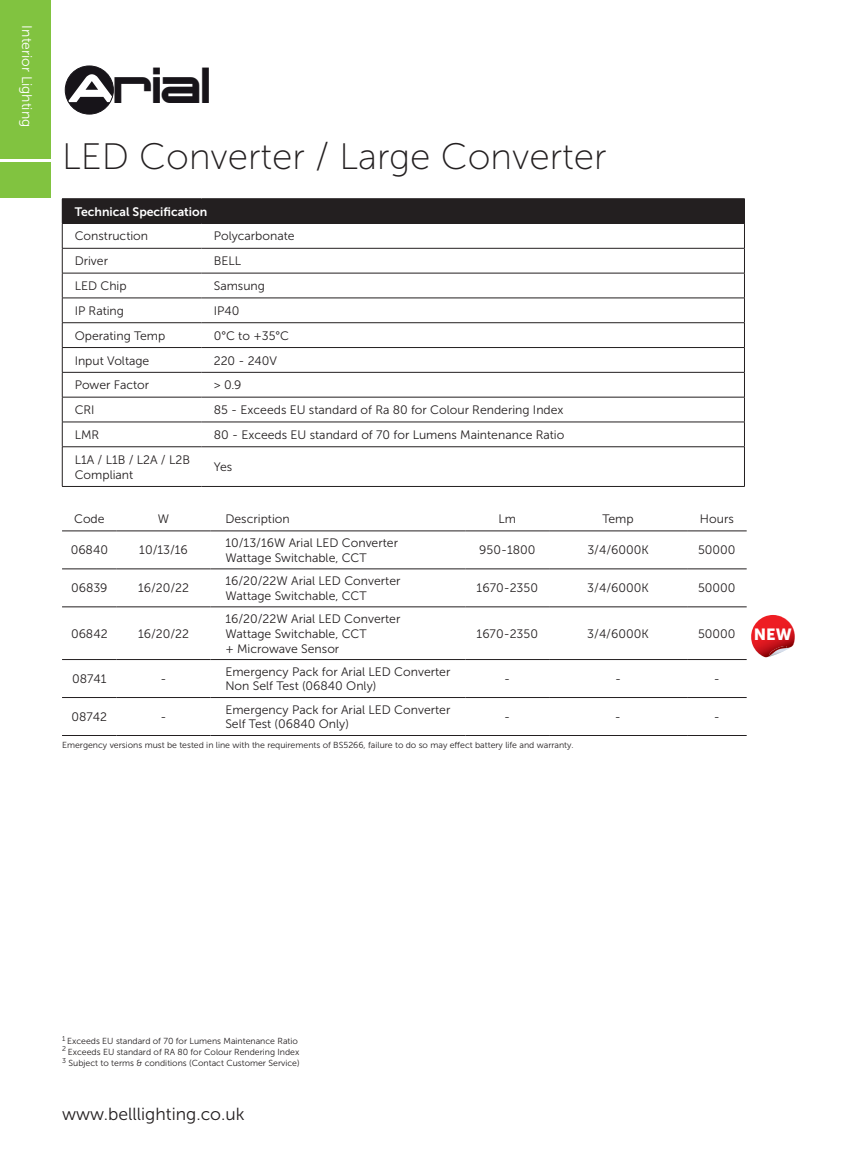
<style>
.page{position:relative;width:844px;height:1166px;background:#fff}
.page>*{position:absolute;margin:0;border:0;box-sizing:border-box;transform-origin:0 0}
.t1{font:700 46.9px "Changeling Neo";color:#171419}
.t2{font:36.75px "Museo Sans 100";color:#231f20}
.t3{font:17.5px "Museo Sans 300";color:#231f20}
.t4{font:16.1px "Museo Sans 900";color:#fff}
.t5{font:14px "Museo Sans 300";color:#fff}
.t6{font:12.25px/14.7px "Museo Sans 300";color:#231f20}
.t7{font:12.25px "Museo Sans 700";color:#fff}
.t8{font:8.75px/10.5px "Museo Sans 300";color:#231f20}
</style>
<div class="page">
<div style="left:0;top:0;width:50px;height:158px;background:#81c340"></div>
<div style="left:0;top:162px;width:50px;height:36px;background:#81c340"></div>
<div style="left:65px;top:66px;width:48px;height:48px;background:#171419;border-radius:50%"></div>
<svg style="left:67px;top:74px;width:46px;height:28px"></svg>
<div style="left:65px;top:66px;width:48px;height:48px;border:1px solid #171419;border-radius:50%"></div>
<div style="left:62px;top:199px;width:682px;height:24px;background:#231f20"></div>
<svg style="left:63px;top:247px;width:681px;height:239px"></svg>
<hr style="left:62px;top:198px;width:139px;height:1px;background:#231f20">
<hr style="left:201px;top:198px;width:543px;height:1px;background:#231f20">
<hr style="left:62px;top:223px;width:139px;height:1px;background:#231f20">
<hr style="left:201px;top:223px;width:543px;height:1px;background:#231f20">
<hr style="left:62px;top:248px;width:139px;height:1px;background:#231f20">
<hr style="left:201px;top:248px;width:543px;height:1px;background:#231f20">
<hr style="left:62px;top:273px;width:139px;height:1px;background:#231f20">
<hr style="left:201px;top:273px;width:543px;height:1px;background:#231f20">
<hr style="left:62px;top:298px;width:139px;height:1px;background:#231f20">
<hr style="left:201px;top:298px;width:543px;height:1px;background:#231f20">
<hr style="left:62px;top:322px;width:139px;height:1px;background:#231f20">
<hr style="left:201px;top:322px;width:543px;height:1px;background:#231f20">
<hr style="left:62px;top:347px;width:139px;height:1px;background:#231f20">
<hr style="left:201px;top:347px;width:543px;height:1px;background:#231f20">
<hr style="left:62px;top:372px;width:139px;height:1px;background:#231f20">
<hr style="left:201px;top:372px;width:543px;height:1px;background:#231f20">
<hr style="left:62px;top:397px;width:139px;height:1px;background:#231f20">
<hr style="left:201px;top:397px;width:543px;height:1px;background:#231f20">
<hr style="left:62px;top:422px;width:139px;height:1px;background:#231f20">
<svg style="left:62px;top:224px;width:1px;height:222px"></svg>
<hr style="left:201px;top:422px;width:543px;height:1px;background:#231f20">
<svg style="left:744px;top:199px;width:1px;height:247px"></svg>
<hr style="left:62px;top:446px;width:139px;height:1px;background:#231f20">
<hr style="left:62px;top:447px;width:1px;height:39px;background:#231f20">
<hr style="left:201px;top:446px;width:543px;height:1px;background:#231f20">
<hr style="left:744px;top:447px;width:1px;height:39px;background:#231f20">
<hr style="left:62px;top:486px;width:139px;height:1px;background:#231f20">
<hr style="left:201px;top:486px;width:543px;height:1px;background:#231f20">
<hr style="left:62px;top:530px;width:55px;height:1px;background:#231f20">
<hr style="left:117px;top:530px;width:93px;height:1px;background:#231f20">
<hr style="left:210px;top:530px;width:255px;height:1px;background:#231f20">
<hr style="left:465px;top:530px;width:84px;height:1px;background:#231f20">
<hr style="left:549px;top:530px;width:138px;height:1px;background:#231f20">
<hr style="left:687px;top:530px;width:59px;height:1px;background:#231f20">
<hr style="left:62px;top:568px;width:55px;height:1px;background:#231f20">
<hr style="left:117px;top:568px;width:93px;height:1px;background:#231f20">
<hr style="left:210px;top:568px;width:255px;height:1px;background:#231f20">
<hr style="left:465px;top:568px;width:84px;height:1px;background:#231f20">
<hr style="left:549px;top:568px;width:138px;height:1px;background:#231f20">
<hr style="left:687px;top:568px;width:59px;height:1px;background:#231f20">
<hr style="left:62px;top:606px;width:55px;height:1px;background:#231f20">
<hr style="left:117px;top:606px;width:93px;height:1px;background:#231f20">
<hr style="left:210px;top:606px;width:255px;height:1px;background:#231f20">
<hr style="left:465px;top:606px;width:84px;height:1px;background:#231f20">
<hr style="left:549px;top:606px;width:138px;height:1px;background:#231f20">
<hr style="left:687px;top:606px;width:59px;height:1px;background:#231f20">
<hr style="left:62px;top:659px;width:55px;height:1px;background:#231f20">
<hr style="left:117px;top:659px;width:93px;height:1px;background:#231f20">
<hr style="left:210px;top:659px;width:255px;height:1px;background:#231f20">
<hr style="left:465px;top:659px;width:84px;height:1px;background:#231f20">
<hr style="left:549px;top:659px;width:138px;height:1px;background:#231f20">
<hr style="left:687px;top:659px;width:59px;height:1px;background:#231f20">
<hr style="left:62px;top:697px;width:55px;height:1px;background:#231f20">
<hr style="left:117px;top:697px;width:93px;height:1px;background:#231f20">
<hr style="left:210px;top:697px;width:255px;height:1px;background:#231f20">
<hr style="left:465px;top:697px;width:84px;height:1px;background:#231f20">
<hr style="left:549px;top:697px;width:138px;height:1px;background:#231f20">
<hr style="left:687px;top:697px;width:59px;height:1px;background:#231f20">
<hr style="left:62px;top:735px;width:55px;height:1px;background:#231f20">
<hr style="left:117px;top:735px;width:93px;height:1px;background:#231f20">
<hr style="left:210px;top:735px;width:255px;height:1px;background:#231f20">
<hr style="left:465px;top:735px;width:84px;height:1px;background:#231f20">
<hr style="left:549px;top:735px;width:138px;height:1px;background:#231f20">
<hr style="left:687px;top:735px;width:59px;height:1px;background:#231f20">
<svg style="left:794px;top:631px;width:1px;height:12px"></svg>
<img style="left:751px;top:615px;width:43px;height:42px">
<img style="left:768px;top:646px;width:18px;height:9px">
<p class="t5" style="left:34px;top:25px;width:103px;rotate:90deg">Interior Lighting</p>
<h1 class="t1" style="left:113px;top:59px;width:99px">rial</h1>
<h2 class="t2" style="left:62px;top:137px;width:546px">LED Converter / Large Converter</h2>
<p class="t7" style="left:75px;top:205px;width:134px">Technical Specification</p>
<p class="t6" style="left:75px;top:229px;width:75px">Construction</p>
<p class="t6" style="left:214px;top:229px;width:82px">Polycarbonate</p>
<p class="t6" style="left:75px;top:254px;width:35px">Driver</p>
<p class="t6" style="left:214px;top:254px;width:29px">BELL</p>
<p class="t6" style="left:75px;top:279px;width:53px">LED Chip</p>
<p class="t6" style="left:214px;top:279px;width:53px">Samsung</p>
<p class="t6" style="left:75px;top:303px;width:51px">IP Rating</p>
<p class="t6" style="left:214px;top:303px;width:27px">IP40</p>
<p class="t6" style="left:75px;top:328px;width:92px">Operating Temp</p>
<p class="t6" style="left:214px;top:328px;width:77px">0°C to +35°C</p>
<p class="t6" style="left:75px;top:353px;width:76px">Input Voltage</p>
<p class="t6" style="left:214px;top:353px;width:65px">220 - 240V</p>
<p class="t6" style="left:75px;top:378px;width:76px">Power Factor</p>
<p class="t6" style="left:214px;top:378px;width:29px">&gt; 0.9</p>
<p class="t6" style="left:75px;top:403px;width:21px">CRI</p>
<p class="t6" style="left:214px;top:403px;width:351px">85 - Exceeds EU standard of Ra 80 for Colour Rendering Index</p>
<p class="t6" style="left:75px;top:427px;width:26px">LMR</p>
<p class="t6" style="left:214px;top:427px;width:352px">80 - Exceeds EU standard of 70 for Lumens Maintenance Ratio</p>
<p class="t6" style="left:75px;top:452px;width:117px">L1A / L1B / L2A / L2B<br>Compliant</p>
<p class="t6" style="left:214px;top:460px;width:20px">Yes</p>
<p class="t6" style="left:74px;top:512px;width:32px">Code</p>
<p class="t6" style="left:158px;top:512px;width:13px">W</p>
<p class="t6" style="left:225px;top:512px;width:66px">Description</p>
<p class="t6" style="left:498px;top:512px;width:19px">Lm</p>
<p class="t6" style="left:602px;top:512px;width:33px">Temp</p>
<p class="t6" style="left:699px;top:512px;width:35px">Hours</p>
<p class="t6" style="left:71px;top:543px;width:39px">06840</p>
<p class="t6" style="left:139px;top:543px;width:50px">10/13/16</p>
<p class="t6" style="left:225px;top:536px;width:174px">10/13/16W Arial LED Converter<br>Wattage Switchable, CCT</p>
<p class="t6" style="left:479px;top:543px;width:58px">950-1800</p>
<p class="t6" style="left:587px;top:543px;width:63px">3/4/6000K</p>
<p class="t6" style="left:698px;top:543px;width:39px">50000</p>
<p class="t6" style="left:71px;top:581px;width:38px">06839</p>
<p class="t6" style="left:138px;top:581px;width:53px">16/20/22</p>
<p class="t6" style="left:225px;top:574px;width:176px">16/20/22W Arial LED Converter<br>Wattage Switchable, CCT</p>
<p class="t6" style="left:476px;top:581px;width:63px">1670-2350</p>
<p class="t6" style="left:587px;top:581px;width:63px">3/4/6000K</p>
<p class="t6" style="left:698px;top:581px;width:39px">50000</p>
<p class="t6" style="left:71px;top:626px;width:38px">06842</p>
<p class="t6" style="left:138px;top:626px;width:53px">16/20/22</p>
<p class="t6" style="left:225px;top:611px;width:176px">16/20/22W Arial LED Converter<br>Wattage Switchable, CCT<br>+ Microwave Sensor</p>
<p class="t6" style="left:476px;top:626px;width:63px">1670-2350</p>
<p class="t6" style="left:587px;top:626px;width:63px">3/4/6000K</p>
<p class="t6" style="left:698px;top:626px;width:39px">50000</p>
<p class="t6" style="left:72px;top:672px;width:36px">08741</p>
<p class="t6" style="left:160px;top:672px;width:8px">-</p>
<p class="t6" style="left:72px;top:709px;width:37px">08742</p>
<p class="t6" style="left:160px;top:709px;width:8px">-</p>
<p class="t6" style="left:225px;top:664px;width:226px">Emergency Pack for Arial LED Converter<br>Non Self Test (06840 Only)</p>
<p class="t6" style="left:225px;top:702px;width:226px">Emergency Pack for Arial LED Converter<br>Self Test (06840 Only)</p>
<p class="t6" style="left:504px;top:672px;width:8px">-</p>
<p class="t6" style="left:615px;top:672px;width:8px">-</p>
<p class="t6" style="left:713px;top:672px;width:8px">-</p>
<p class="t6" style="left:504px;top:709px;width:8px">-</p>
<p class="t6" style="left:614px;top:709px;width:8px">-</p>
<p class="t6" style="left:713px;top:709px;width:8px">-</p>
<p class="t8" style="left:62px;top:740px;width:513px">Emergency versions must be tested in line with the requirements of BS5266, failure to do so may effect battery life and warranty.</p>
<h3 class="t4" style="left:753px;top:625px;width:39px">NEW</h3>
<p class="t8" style="left:62px;top:1036px;width:239px"><sup>1</sup> Exceeds EU standard of 70 for Lumens Maintenance Ratio<br><sup>2</sup> Exceeds EU standard of RA 80 for Colour Rendering Index</p>
<p class="t8" style="left:62px;top:1058px;width:239px"><sup>3</sup> Subject to terms &amp; conditions (Contact Customer Service)</p>
<h3 class="t3" style="left:62px;top:1104px;width:184px">www.belllighting.co.uk</h3>
</div>
